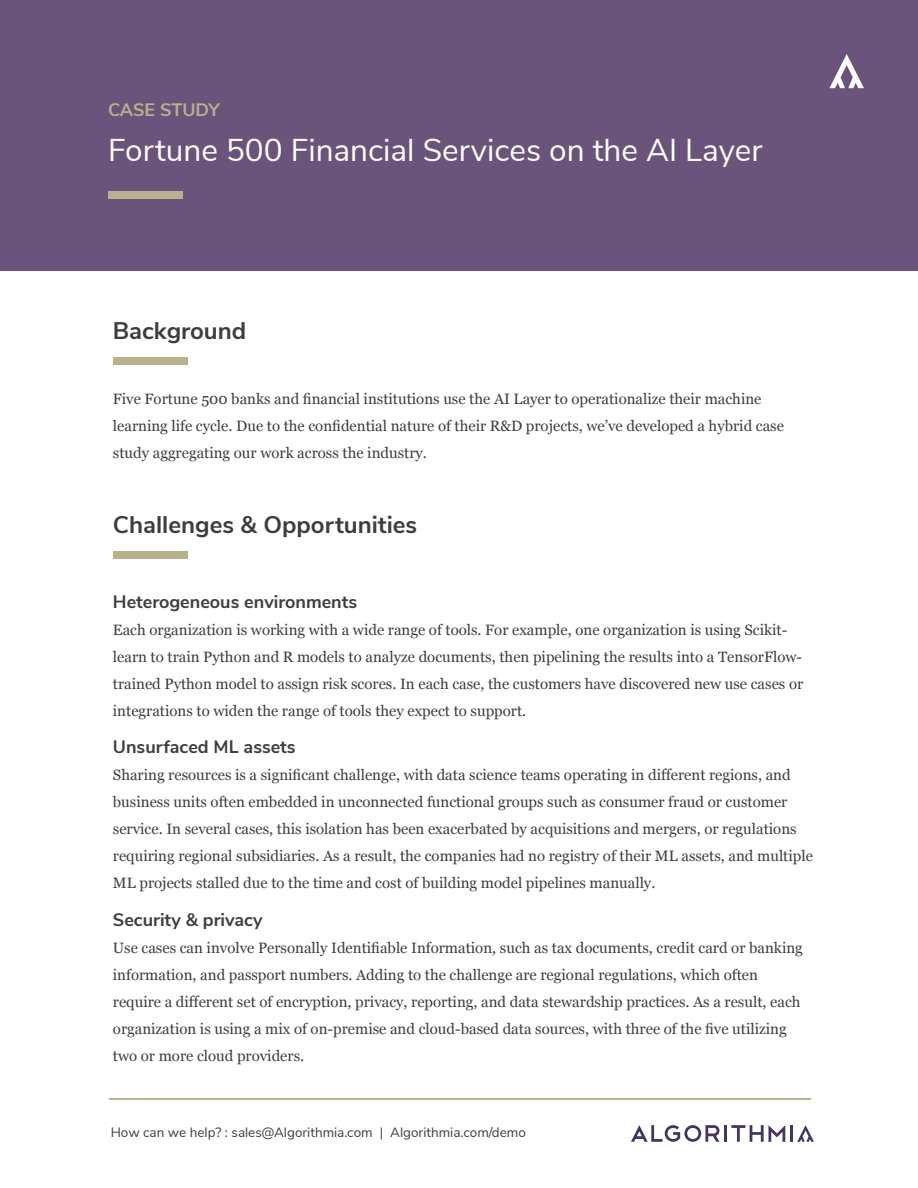
<style>
.page{position:relative;width:918px;height:1188px;background:#fff}
.page>*{position:absolute;margin:0;border:0;box-sizing:border-box;transform-origin:0 0}
.t1{font:31.5px "Nunito Sans";color:#fff}
.t2{font:700 24px "Nunito Sans";color:#3d3d3d}
.t3{font:700 18px "Nunito Sans";color:#3e3e3f}
.t4{font:700 18px "Nunito Sans";letter-spacing:-.01em;color:#bab08f}
.t5{font:15px/27px "Georgia";color:#3d3d3d}
.t6{font:13.5px "Nunito Sans";color:#3d3d3d}
</style>
<div class="page">
<div style="left:0;top:1px;width:918px;height:270px;background:#6b547b"></div>
<div style="left:108px;top:191px;width:75px;height:8px;background:#b9b18c"></div>
<div style="left:113px;top:358px;width:75px;height:7px;background:#b9b18c"></div>
<div style="left:113px;top:551px;width:75px;height:8px;background:#b9b18c"></div>
<svg style="left:829px;top:54px;width:35px;height:34px"></svg>
<svg style="left:797px;top:1125px;width:17px;height:17px"></svg>
<hr style="left:790px;top:1125px;width:3px;height:17px;background:#443563">
<svg style="left:731px;top:1125px;width:54px;height:17px"></svg>
<hr style="left:724px;top:1125px;width:3px;height:17px;background:#443563">
<svg style="left:631px;top:1125px;width:88px;height:17px"></svg>
<hr style="left:110px;top:1098px;width:701px;height:2px;background:#bbb18c">
<p class="t4" style="left:108px;top:97px;width:113px">CASE STUDY</p>
<p class="t1" style="left:108px;top:127px;width:656px">Fortune 500 Financial Services on the AI Layer</p>
<p class="t2" style="left:113px;top:313px;width:135px">Background</p>
<p class="t5" style="left:113px;top:384px;width:673px">Five Fortune 500 banks and financial institutions use the AI Layer to operationalize their machine learning life cycle. Due to the confidential nature of their R&amp;D projects, we’ve developed a hybrid case study aggregating our work across the industry.</p>
<p class="t2" style="left:113px;top:507px;width:306px">Challenges &amp; Opportunities</p>
<p class="t3" style="left:113px;top:588px;width:246px">Heterogeneous environments</p>
<p class="t5" style="left:113px;top:615px;width:692px">Each organization is working with a wide range of tools. For example, one organization is using Scikit&shy;learn to train Python and R models to analyze documents, then pipelining the results into a TensorFlow&shy;trained Python model to assign risk scores. In each case, the customers have discovered new use cases or integrations to widen the range of tools they expect to support.</p>
<p class="t3" style="left:113px;top:734px;width:184px">Unsurfaced ML assets</p>
<p class="t5" style="left:113px;top:761px;width:702px">Sharing resources is a significant challenge, with data science teams operating in different regions, and business units often embedded in unconnected functional groups such as consumer fraud or customer service. In several cases, this isolation has been exacerbated by acquisitions and mergers, or regulations requiring regional subsidiaries. As a result, the companies had no registry of their ML assets, and multiple ML projects stalled due to the time and cost of building model pipelines manually.</p>
<p class="t3" style="left:113px;top:906px;width:151px">Security &amp; privacy</p>
<p class="t5" style="left:113px;top:933px;width:691px">Use cases can involve Personally Identifiable Information, such as tax documents, credit card or banking information, and passport numbers. Adding to the challenge are regional regulations, which often require a different set of encryption, privacy, reporting, and data stewardship practices. As a result, each organization is using a mix of on-premise and cloud-based data sources, with three of the five utilizing two or more cloud providers.</p>
<p class="t6" style="left:111px;top:1122px;width:417px">How can we help? : sales@Algorithmia.com | Algorithmia.com/demo</p>
</div>
